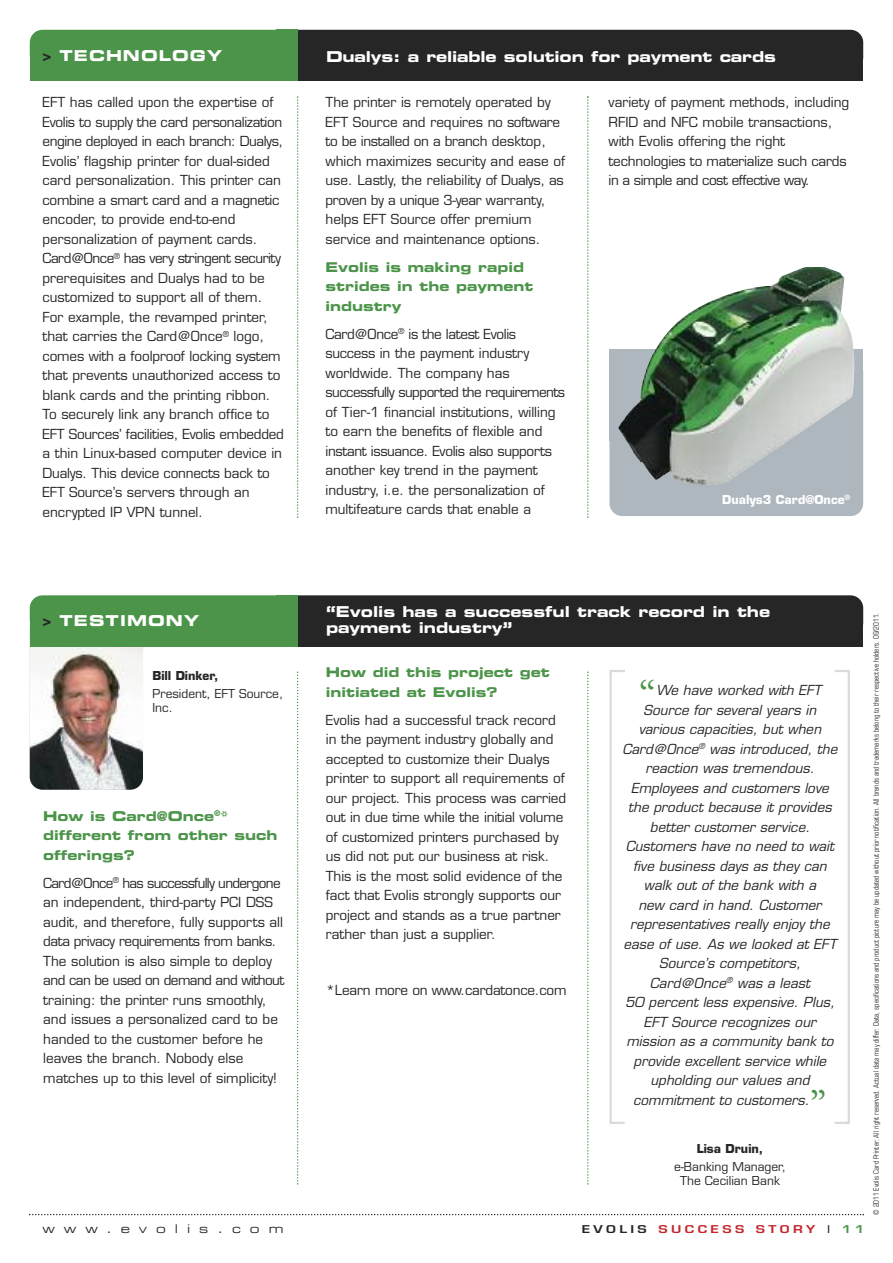
<style>
.page{position:relative;width:893px;height:1263px;background:#fff}
.page>*{position:absolute;margin:0;border:0;box-sizing:border-box;transform-origin:0 0}
.t1{font:43.2px "Adobe Garamond Pro";color:#4c944a}
.t2{font:15px/16.5px "Eurostile Bold Extended Two";letter-spacing:-.005em;color:#fff}
.t3{font:15px "Eurostile Bold Extended Two";letter-spacing:.07em;color:#fff}
.t4{font:13.5px/19.5px "Eurostile";color:#272627}
.t5{font:italic 13.5px "Eurostile";letter-spacing:.005em;color:#272627}
.t6{font:13.5px/19.5px "Eurostile Bold Extended Two";color:#4c944a}
.t7{font:12px/14.4px "Eurostile";color:#272627}
.t8{font:700 12px "Eurostile";color:#272627}
.t9{font:700 12px "Eurostile";color:#fff}
.t10{font:12px "Eurostile Extended Two";letter-spacing:.745em;color:#272627}
.t11{font:600 10.5px "Eurostile";letter-spacing:.25em;color:#c3262b;scale:1.3 1}
.t12{font:condensed 7.5px "Eurostile";color:#272627;scale:.9 1}
.s1{color:#272627}
.s2{font-weight:400;color:#272627}
.s3{color:#4c944a}
</style>
<div class="page">
<img style="left:30px;top:646px;width:113px;height:144px">
<div style="left:30px;top:595px;width:268px;height:37px;background:#4c944a;border-radius:13px"></div>
<div style="left:30px;top:610px;width:268px;height:36px;background:#4c944a"></div>
<div style="left:283px;top:595px;width:580px;height:40px;background:#272627;border-radius:13px"></div>
<div style="left:283px;top:612px;width:580px;height:34px;background:#272627"></div>
<div style="left:276px;top:595px;width:22px;height:51px;background:#4c944a"></div>
<svg style="left:297px;top:96px;width:1px;height:422px"></svg>
<svg style="left:29px;top:1214px;width:835px;height:1px"></svg>
<div style="left:30px;top:30px;width:268px;height:37px;background:#4c944a;border-radius:13px"></div>
<div style="left:30px;top:45px;width:268px;height:36px;background:#4c944a"></div>
<div style="left:283px;top:30px;width:580px;height:40px;background:#272627;border-radius:13px"></div>
<div style="left:283px;top:47px;width:580px;height:34px;background:#272627"></div>
<div style="left:276px;top:30px;width:22px;height:51px;background:#4c944a"></div>
<div style="left:609px;top:670px;width:17px;height:454px;border:2px solid #d7dbde"></div>
<div style="left:833px;top:670px;width:17px;height:454px;border:2px solid #d7dbde"></div>
<svg style="left:587px;top:96px;width:2px;height:422px"></svg>
<svg style="left:297px;top:671px;width:1px;height:513px"></svg>
<svg style="left:587px;top:671px;width:2px;height:513px"></svg>
<div style="left:609px;top:359px;width:254px;height:157px;background:#afb7be;border-radius:13px"></div>
<div style="left:609px;top:349px;width:254px;height:91px;background:#afb7be"></div>
<img style="left:618px;top:267px;width:236px;height:218px">
<p class="t3" style="left:43px;top:50px;width:181px"><span class="s1">&gt;</span> TECHNOLOGY</p>
<p class="t2" style="left:326px;top:49px;width:452px">Dualys: a reliable solution for payment cards</p>
<p class="t4" style="left:43px;top:94px;width:243px">EFT has called upon the expertise of Evolis to supply the card personalization engine deployed in each branch: Dualys, Evolis’ flagship printer for dual-sided card personalization. This printer can combine a smart card and a magnetic encoder, to provide end-to-end personalization of payment cards.<br>Card@Once<sup>®</sup> has very stringent security prerequisites and Dualys had to be customized to support all of them.<br>For example, the revamped printer, that carries the Card@Once<sup>®</sup> logo, comes with a foolproof locking system that prevents unauthorized access to blank cards and the printing ribbon.<br>To securely link any branch office to EFT Sources’ facilities, Evolis embedded a thin Linux-based computer device in Dualys. This device connects back to EFT Source’s servers through an encrypted IP VPN tunnel.</p>
<p class="t4" style="left:326px;top:94px;width:241px">The printer is remotely operated by EFT Source and requires no software to be installed on a branch desktop, which maximizes security and ease of use. Lastly, the reliability of Dualys, as proven by a unique 3-year warranty, helps EFT Source offer premium service and maintenance options.</p>
<p class="t6" style="left:326px;top:258px;width:210px">Evolis is making rapid strides in the payment industry</p>
<p class="t4" style="left:326px;top:325px;width:241px">Card@Once<sup>®</sup> is the latest Evolis success in the payment industry worldwide. The company has successfully supported the requirements of Tier-1 financial institutions, willing to earn the benefits of flexible and instant issuance. Evolis also supports another key trend in the payment industry, i.e. the personalization of multifeature cards that enable a</p>
<p class="t4" style="left:609px;top:94px;width:242px">variety of payment methods, including RFID and NFC mobile transactions, with Evolis offering the right technologies to materialize such cards in a simple and cost effective way.</p>
<p class="t9" style="left:722px;top:495px;width:130px">Dualys3 Card@Once<sup>®</sup></p>
<p class="t3" style="left:43px;top:615px;width:158px"><span class="s1">&gt;</span> TESTIMONY</p>
<p class="t2" style="left:326px;top:604px;width:446px">“Evolis has a successful track record in the payment industry”</p>
<p class="t8" style="left:152px;top:671px;width:68px">Bill Dinker,</p>
<p class="t7" style="left:152px;top:687px;width:132px">President, EFT Source,<br>Inc.</p>
<p class="t6" style="left:43px;top:807px;width:236px">How is Card@Once<sup>®</sup>* different from other such offerings?</p>
<p class="t4" style="left:43px;top:874px;width:243px">Card@Once<sup>®</sup> has successfully undergone an independent, third-party PCI DSS audit, and therefore, fully supports all data privacy requirements from banks.<br>The solution is also simple to deploy and can be used on demand and without training: the printer runs smoothly, and issues a personalized card to be handed to the customer before he leaves the branch. Nobody else matches up to this level of simplicity!</p>
<p class="t10" style="left:43px;top:1224px;width:242px">www.evolis.com</p>
<p class="t6" style="left:326px;top:664px;width:226px">How did this project get initiated at Evolis?</p>
<p class="t4" style="left:326px;top:712px;width:242px">Evolis had a successful track record in the payment industry globally and accepted to customize their Dualys printer to support all requirements of our project. This process was carried out in due time while the initial volume of customized printers purchased by us did not put our business at risk.<br>This is the most solid evidence of the fact that Evolis strongly supports our project and stands as a true partner rather than just a supplier.</p>
<p class="t4" style="left:326px;top:982px;width:242px">*Learn more on www.cardatonce.com</p>
<h1 class="t1" style="left:638px;top:679px;width:19px">“</h1>
<p class="t5" style="left:656px;top:685px;width:167px">We have worked with EFT</p>
<p class="t5" style="left:644px;top:705px;width:174px">Source for several years in</p>
<p class="t5" style="left:639px;top:724px;width:184px">various capacities, but when</p>
<p class="t5" style="left:622px;top:744px;width:216px">Card@Once<sup>®</sup> was introduced, the</p>
<p class="t5" style="left:645px;top:763px;width:170px">reaction was tremendous.</p>
<p class="t5" style="left:631px;top:783px;width:199px">Employees and customers love</p>
<p class="t5" style="left:628px;top:802px;width:205px">the product because it provides</p>
<p class="t5" style="left:650px;top:822px;width:162px">better customer service.</p>
<p class="t5" style="left:626px;top:841px;width:210px">Customers have no need to wait</p>
<p class="t5" style="left:633px;top:861px;width:195px">five business days as they can</p>
<p class="t5" style="left:644px;top:880px;width:174px">walk out of the bank with a</p>
<p class="t5" style="left:638px;top:900px;width:185px">new card in hand. Customer</p>
<p class="t5" style="left:630px;top:919px;width:201px">representatives really enjoy the</p>
<p class="t5" style="left:623px;top:939px;width:215px">ease of use. As we looked at EFT</p>
<p class="t5" style="left:659px;top:958px;width:143px">Source’s competitors,</p>
<p class="t5" style="left:650px;top:978px;width:162px">Card@Once<sup>®</sup> was a least</p>
<p class="t5" style="left:625px;top:997px;width:211px">50 percent less expensive. Plus,</p>
<p class="t5" style="left:644px;top:1017px;width:174px">EFT Source recognizes our</p>
<p class="t5" style="left:626px;top:1036px;width:209px">mission as a community bank to</p>
<p class="t5" style="left:634px;top:1056px;width:194px">provide excellent service while</p>
<p class="t5" style="left:650px;top:1075px;width:160px">upholding our values and</p>
<p class="t5" style="left:633px;top:1095px;width:178px">commitment to customers.</p>
<h1 class="t1" style="left:809px;top:1089px;width:19px">”</h1>
<p class="t8" style="left:697px;top:1144px;width:68px">Lisa Druin,</p>
<p class="t7" style="left:674px;top:1160px;width:113px;text-align:center">e-Banking Manager,<br>The Cecilian Bank</p>
<p class="t11" style="left:582px;top:1225px;width:219px"><span class="s1">EVOLIS</span> SUCCESS STORY <span class="s2">I</span> <span class="s3">11</span></p>
<p class="t12" style="left:873px;top:1215px;width:670px;rotate:-90deg">© 2011 Evolis Card Printer. All right reserved. Actual data may differ. Data, specifications and product picture may be updated without prior notification. All brands and trademarks belong to their respective holders. 09/2011.</p>
</div>
